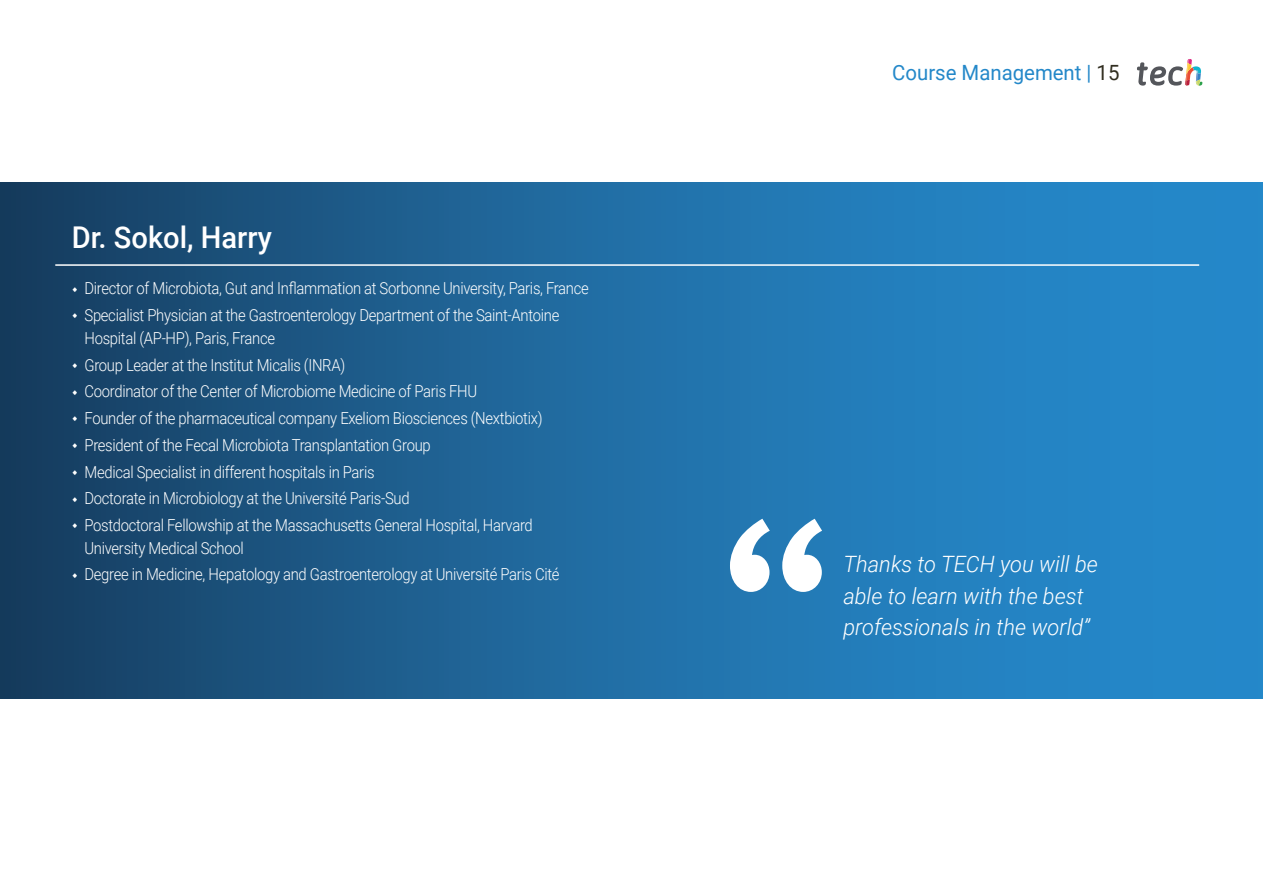
<style>
.page{position:relative;width:1263px;height:893px;background:#fff}
.page>*{position:absolute;margin:0;border:0;box-sizing:border-box;transform-origin:0 0}
.t1{font:500 30px "Roboto";color:#fff}
.t2{font:italic 300 22.5px/31.5px "Roboto";color:#fff}
.t3{font:21px "Roboto";color:#2488c9}
.t4{font:300 16.5px/26.7px "Roboto";letter-spacing:-.02em;color:#fff;scale:.9 1}
.s1{color:#312e20}
</style>
<div class="page">
<div style="left:0;top:182px;width:1263px;height:516px;background:linear-gradient(to right,#184267,#2793d9)"></div>
<svg style="left:730px;top:519px;width:92px;height:73px"></svg>
<hr style="left:55px;top:264px;width:1144px;height:2px;background:#fff">
<svg style="left:1137px;top:59px;width:65px;height:27px"></svg>
<svg style="left:73px;top:287px;width:4px;height:5px"></svg>
<svg style="left:73px;top:314px;width:4px;height:5px"></svg>
<svg style="left:73px;top:363px;width:4px;height:5px"></svg>
<svg style="left:73px;top:390px;width:4px;height:5px"></svg>
<svg style="left:73px;top:416px;width:4px;height:5px"></svg>
<svg style="left:73px;top:443px;width:4px;height:5px"></svg>
<svg style="left:73px;top:470px;width:4px;height:5px"></svg>
<svg style="left:73px;top:497px;width:4px;height:5px"></svg>
<svg style="left:73px;top:523px;width:4px;height:5px"></svg>
<svg style="left:73px;top:573px;width:4px;height:5px"></svg>
<h1 class="t1" style="left:72px;top:216px;width:202px">Dr. Sokol, Harry</h1>
<p class="t4" style="left:85px;top:275px;width:562px">Director of Microbiota, Gut and Inflammation at Sorbonne University, Paris, France<br>Specialist Physician at the Gastroenterology Department of the Saint-Antoine</p>
<p class="t4" style="left:85px;top:324px;width:510px">Hospital (AP-HP), Paris, France<br>Group Leader at the Institut Micalis (INRA)<br>Coordinator of the Center of Microbiome Medicine of Paris FHU<br>Founder of the pharmaceutical company Exeliom Biosciences (Nextbiotix)<br>President of the Fecal Microbiota Transplantation Group<br>Medical Specialist in different hospitals in Paris<br>Doctorate in Microbiology at the Université Paris-Sud<br>Postdoctoral Fellowship at the Massachusetts General Hospital, Harvard</p>
<p class="t4" style="left:85px;top:534px;width:529px">University Medical School<br>Degree in Medicine, Hepatology and Gastroenterology at Université Paris Cité</p>
<p class="t3" style="left:892px;top:57px;width:229px">Course Management | <span class="s1">15</span></p>
<h2 class="t2" style="left:843px;top:548px;width:256px">Thanks to TECH you will be able to learn with the best professionals in the world”</h2>
</div>
